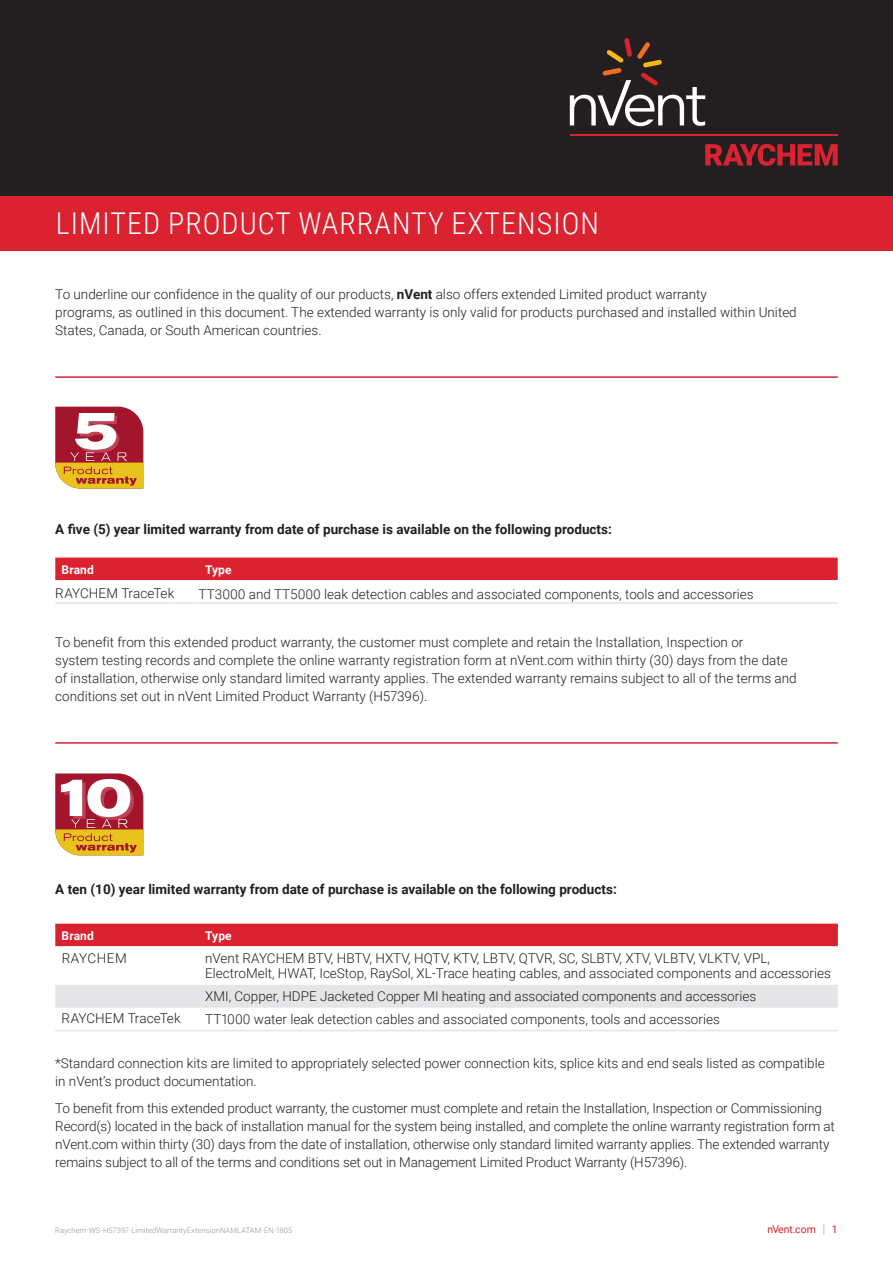
<style>
.page{position:relative;width:893px;height:1263px;background:#fff}
.page>*{position:absolute;margin:0;border:0;box-sizing:border-box;transform-origin:0 0}
.t1{font:300 30px "Roboto Condensed";letter-spacing:.035em;color:#fff}
.t2{font:300 13.5px/18px "Roboto";color:#231f20}
.t3{font:700 13.5px "Roboto";color:#231f20}
.t4{font:300 13.5px "Roboto";letter-spacing:.035em;color:#231f20}
.t5{font:700 12px "Roboto";letter-spacing:.01em;color:#fff}
.t6{font:10.5px "Roboto";color:#db2230}
.t7{font:300 7.5px "Roboto";letter-spacing:.015em;color:#8f959e}
.s1{font-weight:700}
.s2{font-weight:300;font-size:12.6px;color:#8f959e}
</style>
<div class="page">
<hr style="left:55px;top:376px;width:783px;height:2px;background:#db2230">
<svg style="left:55px;top:407px;width:88px;height:81px"></svg>
<div style="left:55px;top:557px;width:783px;height:23px;background:#db2230"></div>
<hr style="left:55px;top:602px;width:120px;height:2px;background:#e5e5e8">
<hr style="left:175px;top:602px;width:24px;height:2px;background:#e5e5e8">
<hr style="left:199px;top:602px;width:639px;height:2px;background:#e5e5e8">
<hr style="left:55px;top:742px;width:783px;height:2px;background:#db2230">
<svg style="left:55px;top:773px;width:88px;height:82px"></svg>
<div style="left:55px;top:924px;width:783px;height:22px;background:#db2230"></div>
<div style="left:55px;top:985px;width:783px;height:23px;background:#e5e5e8"></div>
<hr style="left:55px;top:1030px;width:144px;height:1px;background:#e5e5e8">
<hr style="left:199px;top:1030px;width:639px;height:1px;background:#e5e5e8">
<div style="left:0;top:0;width:893px;height:196px;background:#231f20"></div>
<svg style="left:705px;top:144px;width:133px;height:22px"></svg>
<hr style="left:570px;top:134px;width:268px;height:2px;background:#db2230">
<svg style="left:570px;top:38px;width:135px;height:88px"></svg>
<div style="left:0;top:196px;width:893px;height:54px;background:#db2230"></div>
<h1 class="t1" style="left:56px;top:202px;width:545px">LIMITED PRODUCT WARRANTY EXTENSION</h1>
<p class="t2" style="left:55px;top:285px;width:743px">To underline our confidence in the quality of our products, <span class="s1">nVent</span> also offers extended Limited product warranty<br>programs, as outlined in this document. The extended warranty is only valid for products purchased and installed within United<br>States, Canada, or South American countries.</p>
<p class="t3" style="left:55px;top:520px;width:558px">A five (5) year limited warranty from date of purchase is available on the following products:</p>
<p class="t5" style="left:62px;top:561px;width:34px">Brand</p>
<p class="t5" style="left:205px;top:561px;width:28px">Type</p>
<p class="t2" style="left:55px;top:584px;width:121px">RAYCHEM TraceTek</p>
<p class="t2" style="left:199px;top:584px;width:557px">TT3000 and TT5000 leak detection cables and associated components, tools and accessories</p>
<p class="t2" style="left:55px;top:632px;width:743px">To benefit from this extended product warranty, the customer must complete and retain the Installation, Inspection or<br>system testing records and complete the online warranty registration form at nVent.com within thirty (30) days from the date of installation, otherwise only standard limited warranty applies. The extended warranty remains subject to all of the terms and conditions set out in nVent Limited Product Warranty (H57396).</p>
<p class="t3" style="left:55px;top:880px;width:563px">A ten (10) year limited warranty from date of purchase is available on the following products:</p>
<p class="t5" style="left:62px;top:927px;width:34px">Brand</p>
<p class="t5" style="left:205px;top:927px;width:28px">Type</p>
<p class="t4" style="left:62px;top:948px;width:66px">RAYCHEM</p>
<p class="t2" style="left:205px;top:949px;width:627px;line-height:15.8px">nVent RAYCHEM BTV, HBTV, HXTV, HQTV, KTV, LBTV, QTVR, SC, SLBTV, XTV, VLBTV, VLKTV, VPL,<br>ElectroMelt, HWAT, IceStop, RaySol, XL-Trace heating cables, and associated components and accessories</p>
<p class="t2" style="left:205px;top:987px;width:553px">XMI, Copper, HDPE Jacketed Copper MI heating and associated components and accessories</p>
<p class="t2" style="left:62px;top:1009px;width:121px">RAYCHEM TraceTek</p>
<p class="t2" style="left:205px;top:1010px;width:516px">TT1000 water leak detection cables and associated components, tools and accessories</p>
<p class="t2" style="left:55px;top:1054px;width:771px">*Standard connection kits are limited to appropriately selected power connection kits, splice kits and end seals listed as compatible in nVent’s product documentation.</p>
<p class="t2" style="left:55px;top:1098px;width:781px">To benefit from this extended product warranty, the customer must complete and retain the Installation, Inspection or Commissioning Record(s) located in the back of installation manual for the system being installed, and complete the online warranty registration form at nVent.com within thirty (30) days from the date of installation, otherwise only standard limited warranty applies. The extended warranty remains subject to all of the terms and conditions set out in Management Limited Product Warranty (H57396).</p>
<p class="t7" style="left:55px;top:1225px;width:238px">Raychem-WS-H57397-LimitedWarrantyExtensionNAMLATAM-EN-1805</p>
<p class="t6" style="left:767px;top:1222px;width:72px">nVent.com <span class="s2">|</span> 1</p>
</div>
